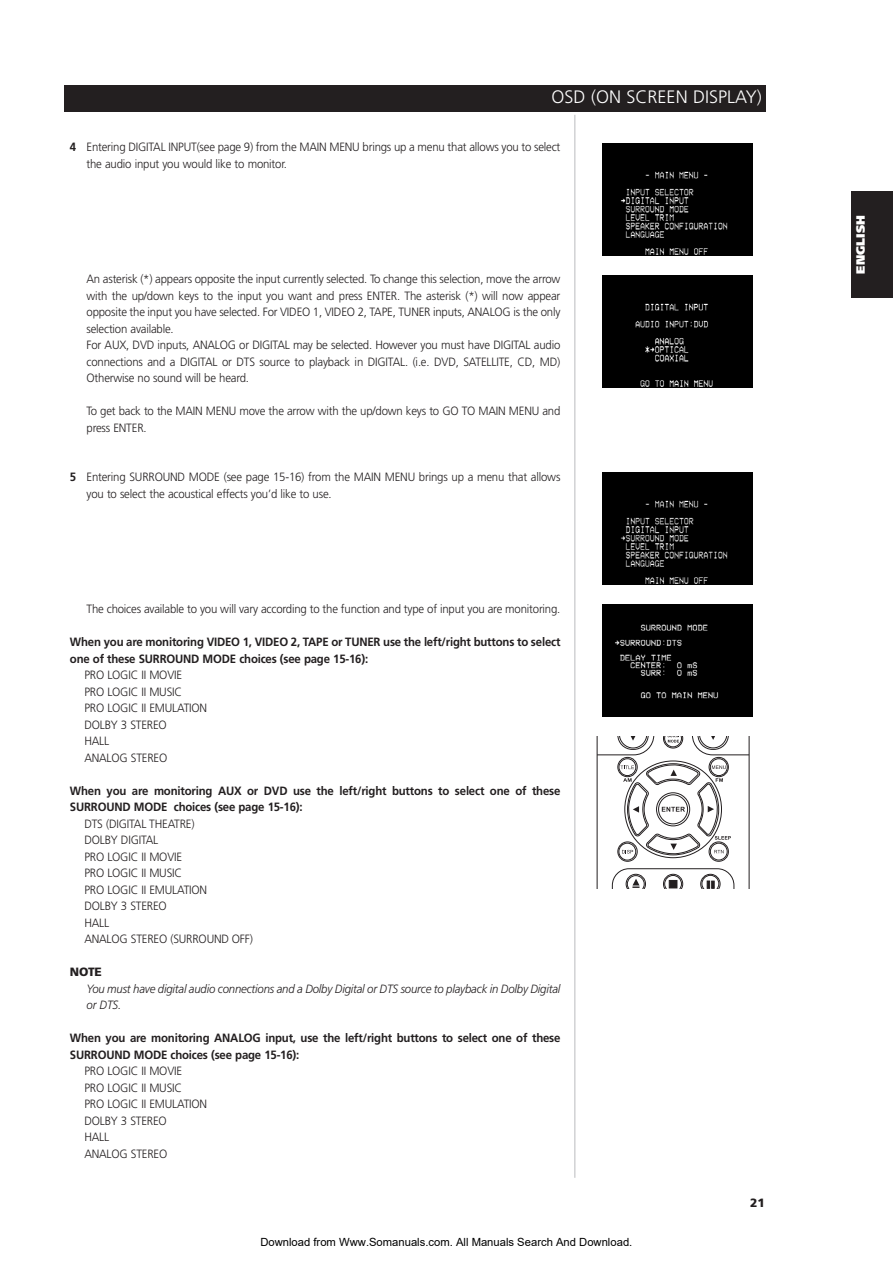
<style>
.page{position:relative;width:893px;height:1263px;background:#fff}
.page>*{position:absolute;margin:0;border:0;box-sizing:border-box;transform-origin:0 0}
.t1{font:300 18px "Frutiger";color:#fff}
.t2{font:300 12px/16.5px "Frutiger";letter-spacing:-.015em;color:#231f20;scale:.95 1}
.t3{font:700 12px/16.5px "Frutiger";letter-spacing:-.015em;color:#231f20;scale:.95 1}
.t4{font:italic 300 12px/16.5px "Frutiger";letter-spacing:-.015em;color:#231f20;scale:.95 1}
.t5{font:900 12px "Frutiger";color:#fff}
.t6{font:900 12px "Frutiger";letter-spacing:-.02em;color:#231f20}
.t7{font:11.25px "Arial";color:#000}
.s1{font-weight:700}
</style>
<div class="page">
<div style="left:851px;top:191px;width:41px;height:107px;background:#231f20"></div>
<div style="left:64px;top:85px;width:702px;height:27px;background:#231f20"></div>
<hr style="left:574px;top:115px;width:1px;height:1063px;background:#d1d2d4">
<img style="left:602px;top:143px;width:150px;height:113px">
<img style="left:602px;top:275px;width:150px;height:113px">
<img style="left:602px;top:472px;width:150px;height:113px">
<img style="left:602px;top:604px;width:150px;height:113px">
<svg style="left:596px;top:736px;width:154px;height:153px"></svg>
<h1 class="t1" style="left:551px;top:90px;width:211px">OSD (ON SCREEN DISPLAY)</h1>
<p class="t2" style="left:87px;top:140px;width:500px;text-indent:-17px"><span class="s1">4</span> Entering DIGITAL INPUT(see page 9) from the MAIN MENU brings up a menu that allows you to select the audio input you would like to monitor.</p>
<p class="t2" style="left:87px;top:272px;width:500px">An asterisk (*) appears opposite the input currently selected. To change this selection, move the arrow with the up/down keys to the input you want and press ENTER. The asterisk (*) will now appear opposite the input you have selected. For VIDEO 1, VIDEO 2, TAPE, TUNER inputs, ANALOG is the only selection available.<br>For AUX, DVD inputs, ANALOG or DIGITAL may be selected. However you must have DIGITAL audio connections and a DIGITAL or DTS source to playback in DIGITAL. (i.e. DVD, SATELLITE, CD, MD)<br>Otherwise no sound will be heard.</p>
<p class="t2" style="left:87px;top:404px;width:500px">To get back to the MAIN MENU move the arrow with the up/down keys to GO TO MAIN MENU and press ENTER.</p>
<p class="t2" style="left:87px;top:470px;width:500px;text-indent:-17px"><span class="s1">5</span> Entering SURROUND MODE (see page 15-16) from the MAIN MENU brings up a menu that allows you to select the acoustical effects you’d like to use.</p>
<p class="t2" style="left:87px;top:602px;width:500px">The choices available to you will vary according to the function and type of input you are monitoring.</p>
<p class="t3" style="left:70px;top:635px;width:518px">When you are monitoring VIDEO 1, VIDEO 2, TAPE or TUNER use the left/right buttons to select one of these SURROUND MODE choices (see page 15-16):</p>
<p class="t2" style="left:84px;top:668px;width:131px">PRO LOGIC II MOVIE<br>PRO LOGIC II MUSIC<br>PRO LOGIC II EMULATION<br>DOLBY 3 STEREO<br>HALL<br>ANALOG STEREO</p>
<p class="t3" style="left:70px;top:783px;width:518px">When you are monitoring AUX or DVD use the left/right buttons to select one of these<br>SURROUND MODE choices (see page 15-16):</p>
<p class="t2" style="left:84px;top:816px;width:179px">DTS (DIGITAL THEATRE)<br>DOLBY DIGITAL<br>PRO LOGIC II MOVIE<br>PRO LOGIC II MUSIC<br>PRO LOGIC II EMULATION<br>DOLBY 3 STEREO<br>HALL<br>ANALOG STEREO (SURROUND OFF)</p>
<p class="t6" style="left:70px;top:967px;width:34px">NOTE</p>
<p class="t4" style="left:87px;top:981px;width:500px">You must have digital audio connections and a Dolby Digital or DTS source to playback in Dolby Digital or DTS.</p>
<p class="t3" style="left:70px;top:1031px;width:518px">When you are monitoring ANALOG input, use the left/right buttons to select one of these<br>SURROUND MODE choices (see page 15-16):</p>
<p class="t2" style="left:84px;top:1064px;width:131px">PRO LOGIC II MOVIE<br>PRO LOGIC II MUSIC<br>PRO LOGIC II EMULATION<br>DOLBY 3 STEREO<br>HALL<br>ANALOG STEREO</p>
<p class="t7" style="left:260px;top:1235px;width:373px">Download from Www.Somanuals.com. All Manuals Search And Download.</p>
<p class="t6" style="left:750px;top:1198px;width:16px">21</p>
<p class="t5" style="left:855px;top:274px;width:60px;rotate:-90deg">ENGLISH</p>
</div>
